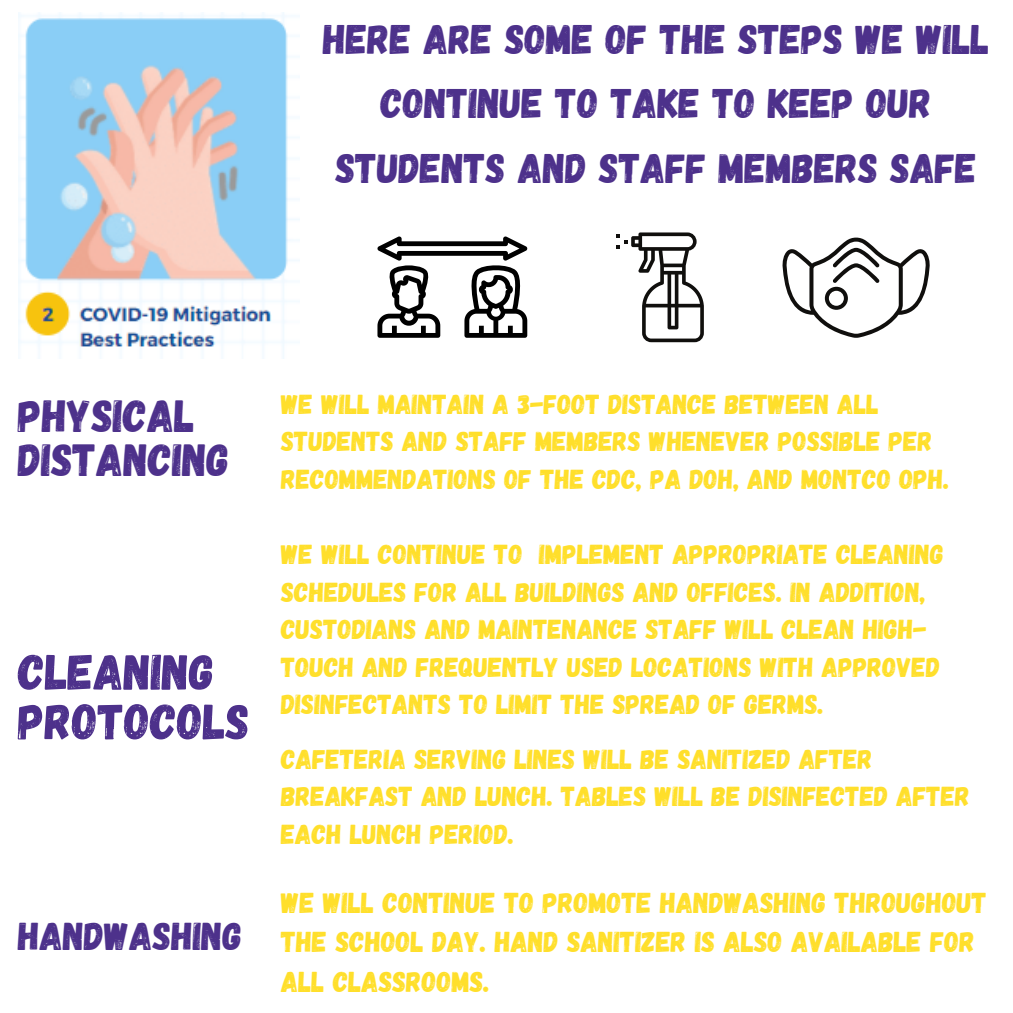
<style>
.page{position:relative;width:1013px;height:1013px;background:#fff}
.page>*{position:absolute;margin:0;border:0;box-sizing:border-box;transform-origin:0 0}
.t1{font:50px/49.8px "Gagalin";color:#4d318b}
.t2{font:45px/44px "Gagalin";color:#4d318b}
.t3{font:41.25px/64.8px "Gagalin";color:#4d318b;text-align:center}
.t4{font:38.75px "Gagalin";color:#4d318b}
.t5{font:28.75px/39.4px "Gagalin";color:#ffdf2b}
.t6{font:27.38px/37.5px "Gagalin";color:#ffdf2b}
</style>
<div class="page">
<img style="left:18px;top:13px;width:281px;height:346px">
<svg style="left:377px;top:236px;width:150px;height:102px"></svg>
<svg style="left:616px;top:232px;width:88px;height:110px"></svg>
<svg style="left:782px;top:237px;width:148px;height:101px"></svg>
<p class="t3" style="left:323px;top:5px;width:668px">HERE ARE SOME OF THE STEPS WE WILL<br>CONTINUE TO TAKE TO KEEP OUR<br>STUDENTS AND STAFF MEMBERS SAFE</p>
<p class="t2" style="left:18px;top:392px;width:213px">PHYSICAL<br>DISTANCING</p>
<p class="t1" style="left:18px;top:644px;width:233px">CLEANING<br>PROTOCOLS</p>
<p class="t4" style="left:18px;top:911px;width:225px">HANDWASHING</p>
<p class="t6" style="left:281px;top:384px;width:669px">WE WILL MAINTAIN A 3-FOOT DISTANCE BETWEEN ALL<br>STUDENTS AND STAFF MEMBERS WHENEVER POSSIBLE PER<br>RECOMMENDATIONS OF THE CDC, PA DOH, AND MONTCO OPH.</p>
<p class="t6" style="left:281px;top:534px;width:664px">WE WILL CONTINUE TO IMPLEMENT APPROPRIATE CLEANING SCHEDULES FOR ALL BUILDINGS AND OFFICES. IN ADDITION, CUSTODIANS AND MAINTENANCE STAFF WILL CLEAN HIGH-TOUCH AND FREQUENTLY USED LOCATIONS WITH APPROVED DISINFECTANTS TO LIMIT THE SPREAD OF GERMS.</p>
<p class="t6" style="left:281px;top:739px;width:690px">CAFETERIA SERVING LINES WILL BE SANITIZED AFTER<br>BREAKFAST AND LUNCH. TABLES WILL BE DISINFECTED AFTER<br>EACH LUNCH PERIOD.</p>
<p class="t5" style="left:281px;top:881px;width:707px">WE WILL CONTINUE TO PROMOTE HANDWASHING THROUGHOUT<br>THE SCHOOL DAY. HAND SANITIZER IS ALSO AVAILABLE FOR<br>ALL CLASSROOMS.</p>
</div>
